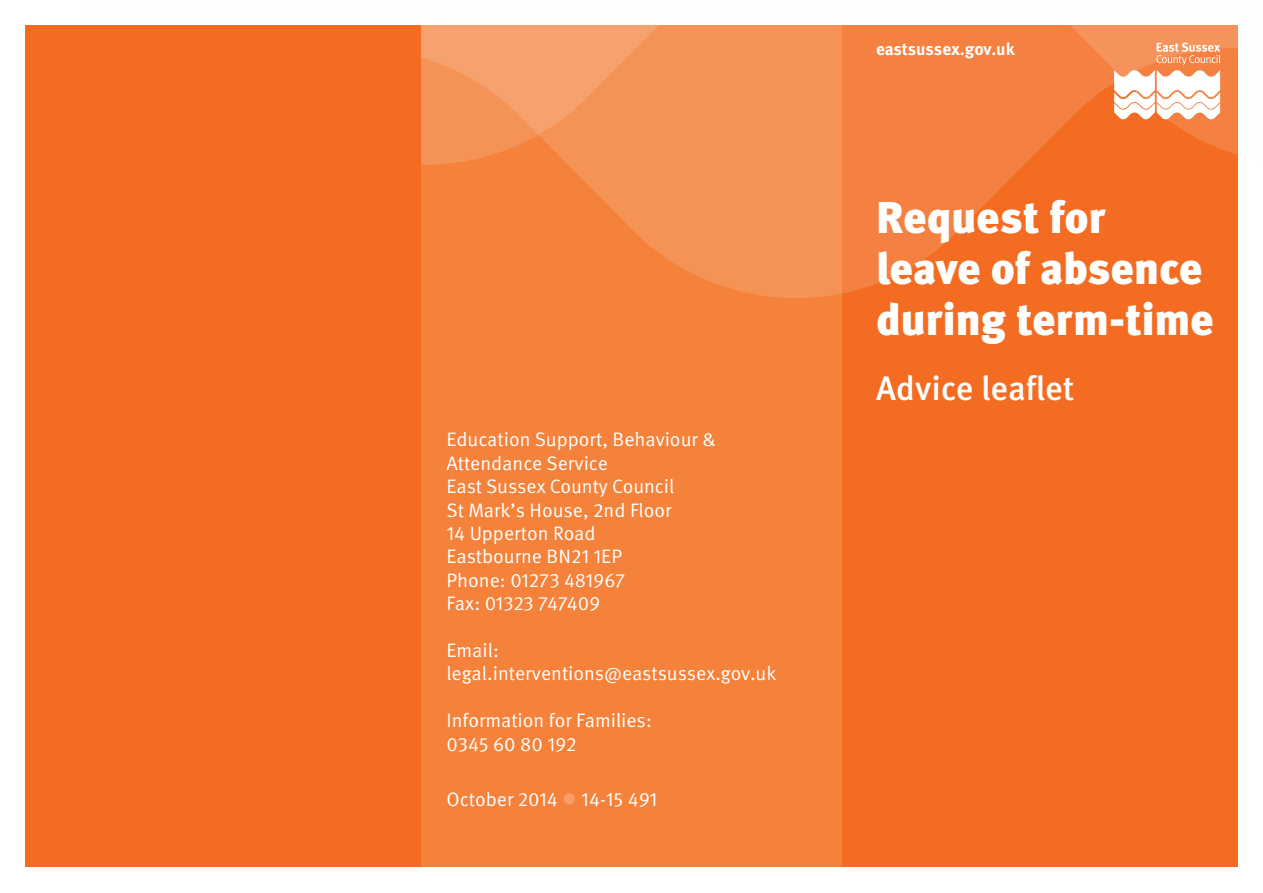
<style>
.page{position:relative;width:1263px;height:893px;background:#fff}
.page>*{position:absolute;margin:0;border:0;box-sizing:border-box;transform-origin:0 0}
.t1{font:900 44.55px/50.8px "Meta Pro";letter-spacing:-.01em;color:#fff}
.t2{font:500 33.9px "Meta Pro";letter-spacing:-.005em;color:#fff}
.t3{font:19.5px/23.4px "Meta Pro";color:#fff}
.t4{font:700 17.25px "Meta Pro";letter-spacing:-.005em;color:#fff}
.s1{color:#f89c64}
</style>
<div class="page">
<div style="left:842px;top:26px;width:395px;height:841px;background:#f36c21"></div>
<div style="left:421px;top:26px;width:421px;height:841px;background:#f4823b"></div>
<svg style="left:571px;top:167px;width:667px;height:133px"></svg>
<svg style="left:25px;top:25px;width:1213px;height:142px;background:#f48b4e"></svg>
<svg style="left:1114px;top:43px;width:106px;height:77px;background:#fac8ac"></svg>
<div style="left:26px;top:26px;width:395px;height:841px;background:#f36c21"></div>
<p class="t3" style="left:446px;top:428px;width:271px">Education Support, Behaviour &amp;<br>Attendance Service<br>East Sussex County Council<br>St Mark’s House, 2nd Floor<br>14 Upperton Road<br>Eastbourne BN21 1EP<br>Phone: 01273 481967<br>Fax: 01323 747409</p>
<p class="t3" style="left:446px;top:639px;width:331px">Email: legal.interventions@eastsussex.gov.uk</p>
<p class="t3" style="left:446px;top:709px;width:207px">Information for Families:<br>0345 60 80 192</p>
<p class="t3" style="left:446px;top:788px;width:212px">October 2014 <span class="s1">●</span> 14-15 491</p>
<p class="t4" style="left:876px;top:38px;width:140px">eastsussex.gov.uk</p>
<h1 class="t1" style="left:876px;top:194px;width:339px">Request for leave of absence during term-time</h1>
<h2 class="t2" style="left:876px;top:367px;width:200px">Advice leaflet</h2>
</div>
